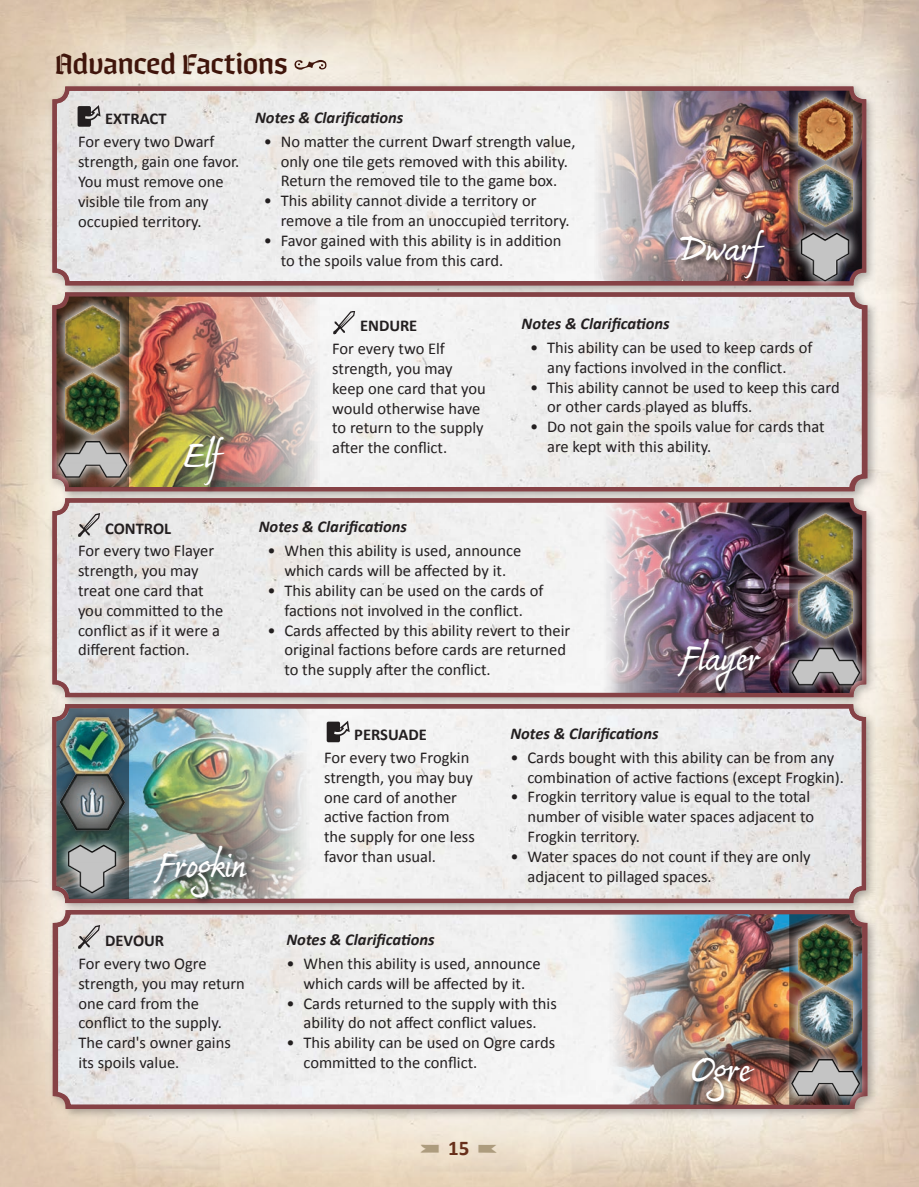
<style>
.page{position:relative;width:919px;height:1187px;background:#fff}
.page>*{position:absolute;margin:0;border:0;box-sizing:border-box;transform-origin:0 0}
.FACTION_TITLE{font:34.5px "Bouwsma Script";letter-spacing:.02em;color:#fff}
.t1{font:31.5px "Whisky";color:#40150b}
.t2{font:21px "Sheldon Pictures";color:#ad9c7e}
.t3{font:16.5px/19.8px "Calibri";color:#231f20}
.t4{font:italic 700 16.5px "Calibri";color:#231f20}
.t5{font:700 16.5px "Calibri";color:#231f20}
.s1{font-family:"Calibri";font-weight:700;color:#672f1a}
</style>
<div class="page">
<div style="left:47px;top:287px;width:831px;height:215px;background:#231f20;opacity:.35"></div>
<img style="left:428px;top:296px;width:437px;height:193px">
<img style="left:54px;top:297px;width:374px;height:192px">
<div style="left:52px;top:292px;width:814px;height:199px;border:4px solid #864246;border-radius:13px"></div>
<svg style="left:54px;top:296px;width:78px;height:65px;background:#6a5041"></svg>
<img style="left:66px;top:305px;width:54px;height:56px">
<div style="left:183px;top:435px;width:48px;height:58px;background:#231f20;opacity:.75"></div>
<svg style="left:54px;top:361px;width:78px;height:68px;background:#715544"></svg>
<img style="left:66px;top:372px;width:54px;height:57px">
<svg style="left:48px;top:429px;width:91px;height:59px;background:#8e705c"></svg>
<img style="left:56px;top:435px;width:73px;height:45px">
<svg style="left:333px;top:311px;width:22px;height:24px"></svg>
<img style="left:428px;top:709px;width:435px;height:191px">
<img style="left:54px;top:709px;width:374px;height:191px">
<div style="left:52px;top:704px;width:814px;height:199px;border:4px solid #864246;border-radius:13px"></div>
<div style="left:153px;top:844px;width:101px;height:60px;background:#231f20;opacity:.75"></div>
<svg style="left:57px;top:836px;width:70px;height:67px;background:#5b5b59"></svg>
<img style="left:65px;top:840px;width:55px;height:54px">
<svg style="left:326px;top:720px;width:23px;height:22px"></svg>
<div style="left:47px;top:81px;width:830px;height:215px;background:#231f20;opacity:.35"></div>
<img style="left:54px;top:89px;width:477px;height:194px">
<img style="left:531px;top:91px;width:333px;height:192px">
<div style="left:53px;top:86px;width:813px;height:199px;border:4px solid #864246;border-radius:13px"></div>
<div style="left:679px;top:229px;width:92px;height:57px;background:#231f20;opacity:.75"></div>
<svg style="left:786px;top:171px;width:78px;height:67px"></svg>
<img style="left:798px;top:171px;width:54px;height:51px">
<svg style="left:786px;top:87px;width:78px;height:84px;background:#634d4f"></svg>
<img style="left:798px;top:98px;width:54px;height:62px">
<svg style="left:78px;top:105px;width:23px;height:22px"></svg>
<svg style="left:789px;top:222px;width:71px;height:70px;background:#706061"></svg>
<img style="left:795px;top:229px;width:59px;height:54px">
<div style="left:47px;top:493px;width:830px;height:215px;background:#231f20;opacity:.35"></div>
<img style="left:54px;top:500px;width:527px;height:195px">
<img style="left:581px;top:500px;width:283px;height:192px">
<div style="left:53px;top:498px;width:813px;height:199px;border:4px solid #864246;border-radius:13px"></div>
<div style="left:676px;top:637px;width:92px;height:61px;background:#231f20;opacity:.75"></div>
<svg style="left:786px;top:502px;width:78px;height:62px;background:#42343a"></svg>
<img style="left:798px;top:513px;width:54px;height:51px">
<svg style="left:781px;top:636px;width:89px;height:59px;background:#70545d"></svg>
<img style="left:790px;top:649px;width:70px;height:36px">
<img style="left:786px;top:564px;width:78px;height:85px">
<svg style="left:78px;top:513px;width:22px;height:24px"></svg>
<div style="left:49px;top:904px;width:829px;height:215px;background:#231f20;opacity:.35"></div>
<img style="left:56px;top:912px;width:809px;height:194px">
<img style="left:560px;top:915px;width:226px;height:188px">
<div style="left:53px;top:910px;width:813px;height:198px;border:4px solid #864246;border-radius:13px"></div>
<svg style="left:786px;top:996px;width:78px;height:51px"></svg>
<img style="left:798px;top:996px;width:54px;height:51px">
<svg style="left:780px;top:1047px;width:90px;height:60px;background:#7c5b54"></svg>
<img style="left:787px;top:1054px;width:76px;height:45px">
<img style="left:786px;top:912px;width:78px;height:84px">
<div style="left:690px;top:1057px;width:71px;height:52px;background:#231f20;opacity:.75"></div>
<svg style="left:78px;top:925px;width:22px;height:24px"></svg>
<div style="left:54px;top:711px;width:77px;height:125px;background:#231f20;opacity:.75"></div>
<img style="left:44px;top:703px;width:97px;height:130px">
<p class="t1" style="left:55px;top:46px;width:274px">Advanced Factions ❖</p>
<p class="t5" style="left:105px;top:108px;width:63px">EXTRACT</p>
<p class="t3" style="left:78px;top:132px;width:163px">For every two Dwarf strength, gain one favor.<br>You must remove one visible tile from any occupied territory.</p>
<p class="t4" style="left:255px;top:107px;width:150px">Notes &amp; Clarifications</p>
<p class="t3" style="left:264px;top:131px;width:313px;text-align:center">• No matter the current Dwarf strength value, only one tile gets removed with this ability.<br>Return the removed tile to the game box.</p>
<p class="t3" style="left:281px;top:191px;width:290px;text-indent:-17px">• This ability cannot divide a territory or remove a tile from an unoccupied territory.</p>
<p class="t3" style="left:281px;top:230px;width:282px;text-indent:-17px">• Favor gained with this ability is in addition to the spoils value from this card.</p>
<p class="FACTION_TITLE" style="left:680px;top:228px;width:81px">Dwarf</p>
<p class="FACTION_TITLE" style="left:184px;top:435px;width:38px">Elf</p>
<p class="t5" style="left:105px;top:517px;width:68px">CONTROL</p>
<p class="t3" style="left:78px;top:541px;width:147px">For every two Flayer strength, you may treat one card that you committed to the conflict as if it were a different faction.</p>
<p class="t5" style="left:360px;top:315px;width:59px">ENDURE</p>
<p class="t3" style="left:332px;top:339px;width:155px">For every two Elf strength, you may keep one card that you would otherwise have to return to the supply after the conflict.</p>
<p class="t4" style="left:521px;top:313px;width:150px">Notes &amp; Clarifications</p>
<p class="t3" style="left:530px;top:337px;width:284px;text-align:center">• This ability can be used to keep cards of any factions involved in the conflict.</p>
<p class="t3" style="left:547px;top:377px;width:294px;text-indent:-17px">• This ability cannot be used to keep this card or other cards played as bluffs.</p>
<p class="t3" style="left:547px;top:417px;width:279px;text-indent:-17px">• Do not gain the spoils value for cards that are kept with this ability.</p>
<p class="t4" style="left:259px;top:516px;width:150px">Notes &amp; Clarifications</p>
<p class="t3" style="left:267px;top:541px;width:255px;text-align:center">• When this ability is used, announce which cards will be affected by it.</p>
<p class="t3" style="left:267px;top:580px;width:277px;text-align:center">• This ability can be used on the cards of factions not involved in the conflict.</p>
<p class="t3" style="left:284px;top:620px;width:287px;text-indent:-17px">• Cards affected by this ability revert to their original factions before cards are returned to the supply after the conflict.</p>
<p class="FACTION_TITLE" style="left:682px;top:637px;width:78px">Flayer</p>
<p class="FACTION_TITLE" style="left:158px;top:844px;width:89px">Frogkin</p>
<p class="t5" style="left:105px;top:929px;width:61px">DEVOUR</p>
<p class="t3" style="left:78px;top:953px;width:168px">For every two Ogre strength, you may return one card from the conflict to the supply.<br>The card's owner gains its spoils value.</p>
<p class="t5" style="left:354px;top:724px;width:74px">PERSUADE</p>
<p class="t3" style="left:324px;top:747px;width:152px">For every two Frogkin strength, you may buy one card of another active faction from the supply for one less favor than usual.</p>
<p class="t4" style="left:510px;top:722px;width:150px">Notes &amp; Clarifications</p>
<p class="t3" style="left:527px;top:747px;width:318px;text-indent:-17px">• Cards bought with this ability can be from any combination of active factions (except Frogkin).</p>
<p class="t3" style="left:527px;top:787px;width:288px;text-indent:-17px">• Frogkin territory value is equal to the total number of visible water spaces adjacent to<br>Frogkin territory.</p>
<p class="t3" style="left:510px;top:846px;width:302px">• Water spaces do not count if they are only</p>
<p class="t3" style="left:527px;top:866px;width:186px">adjacent to pillaged spaces.</p>
<p class="t4" style="left:286px;top:928px;width:150px">Notes &amp; Clarifications</p>
<p class="t3" style="left:286px;top:953px;width:255px;text-align:center">• When this ability is used, announce which cards will be affected by it.</p>
<p class="t3" style="left:286px;top:993px;width:272px;text-align:center">• Cards returned to the supply with this ability do not affect conflict values.</p>
<p class="t3" style="left:303px;top:1032px;width:253px;text-indent:-17px">• This ability can be used on Ogre cards committed to the conflict.</p>
<p class="FACTION_TITLE" style="left:691px;top:1049px;width:61px">Ogre</p>
<p class="t2" style="left:421px;top:1137px;width:78px">- <span class="s1">15</span> ,</p>
</div>
